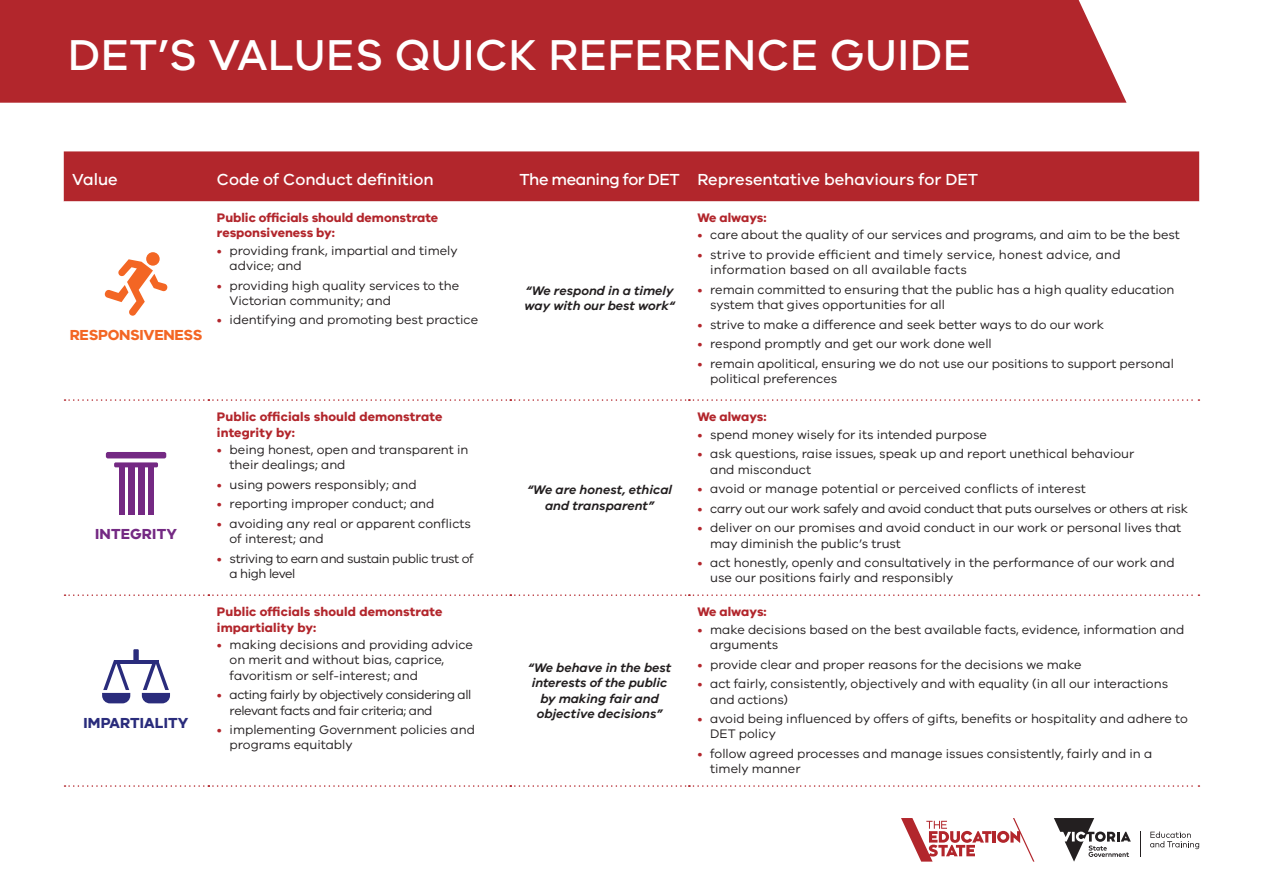
<style>
.page{position:relative;width:1263px;height:893px;background:#fff}
.page>*{position:absolute;margin:0;border:0;box-sizing:border-box;transform-origin:0 0}
.t1{font:500 44.55px "VIC";letter-spacing:.01em;color:#fff}
.t2{font:500 16.5px "VIC";color:#fff}
.t3{font:700 15px "VIC";letter-spacing:-.02em;color:#f36624}
.t4{font:700 15px "VIC";letter-spacing:.01em;color:#2a2c7c}
.t5{font:700 15px "VIC";letter-spacing:.01em;color:#742983}
.t6{font:12.75px/15.3px "VIC";color:#231f20}
.t7{font:700 12.75px/15.3px "VIC";letter-spacing:.005em;color:#b2262c}
.t8{font:italic 600 12.75px/15.3px "VIC";color:#231f20;text-align:center}
.t9{font:12.75px/15.3px "VIC";letter-spacing:-.03em;color:#231f20}
.t10{font:12.75px/15.3px "VIC";letter-spacing:.02em;color:#231f20}
.t11{font:12.75px "VIC";letter-spacing:-.02em;color:#231f20}
.s1{color:#b2262c}
</style>
<div class="page">
<svg style="left:901px;top:818px;width:133px;height:44px"></svg>
<svg style="left:1140px;top:831px;width:1px;height:26px"></svg>
<svg style="left:1054px;top:818px;width:77px;height:44px"></svg>
<svg style="left:1150px;top:831px;width:49px;height:18px"></svg>
<div style="left:64px;top:151px;width:1135px;height:50px;background:#b2262c"></div>
<svg style="left:65px;top:399px;width:1134px;height:2px"></svg>
<svg style="left:65px;top:594px;width:1134px;height:2px"></svg>
<svg style="left:65px;top:785px;width:1134px;height:2px"></svg>
<svg style="left:104px;top:259px;width:64px;height:57px"></svg>
<div style="left:146px;top:252px;width:14px;height:14px;background:#f36624;border-radius:50%"></div>
<div style="left:119px;top:465px;width:5px;height:50px;background:#742983"></div>
<div style="left:148px;top:465px;width:5px;height:50px;background:#742983"></div>
<div style="left:128px;top:465px;width:6px;height:50px;background:#742983"></div>
<div style="left:138px;top:465px;width:6px;height:50px;background:#742983"></div>
<div style="left:114px;top:462px;width:44px;height:5px;background:#742983;border-radius:2px"></div>
<div style="left:106px;top:452px;width:60px;height:6px;background:#742983;border-radius:2px"></div>
<svg style="left:102px;top:649px;width:68px;height:54px"></svg>
<div style="left:0;top:0;width:1126px;height:103px;background:#b2262c"></div>
<h1 class="t1" style="left:68px;top:28px;width:905px">DET’S VALUES QUICK REFERENCE GUIDE</h1>
<p class="t2" style="left:72px;top:169px;width:47px">Value</p>
<p class="t2" style="left:217px;top:169px;width:218px">Code of Conduct definition</p>
<p class="t2" style="left:519px;top:169px;width:460px">The meaning for DET Representative behaviours for DET</p>
<p class="t3" style="left:70px;top:326px;width:134px">RESPONSIVENESS</p>
<p class="t7" style="left:217px;top:210px;width:223px">Public officials should demonstrate responsiveness by:</p>
<p class="t6" style="left:230px;top:242px;width:229px;text-indent:-13px"><span class="s1">•</span> providing frank, impartial and timely advice; and</p>
<p class="t6" style="left:230px;top:277px;width:231px;text-indent:-13px"><span class="s1">•</span> providing high quality services to the<br>Victorian community; and</p>
<p class="t6" style="left:217px;top:312px;width:263px"><span class="s1">•</span> identifying and promoting best practice</p>
<p class="t5" style="left:95px;top:525px;width:83px">INTEGRITY</p>
<p class="t4" style="left:84px;top:713px;width:106px">IMPARTIALITY</p>
<p class="t7" style="left:217px;top:409px;width:227px">Public officials should demonstrate integrity by:</p>
<p class="t6" style="left:230px;top:442px;width:240px;text-indent:-13px"><span class="s1">•</span> being honest, open and transparent in their dealings; and</p>
<p class="t6" style="left:217px;top:477px;width:201px"><span class="s1">•</span> using powers responsibly; and</p>
<p class="t6" style="left:217px;top:496px;width:219px"><span class="s1">•</span> reporting improper conduct; and</p>
<p class="t6" style="left:230px;top:516px;width:243px;text-indent:-13px"><span class="s1">•</span> avoiding any real or apparent conflicts of interest; and</p>
<p class="t9" style="left:230px;top:550px;width:245px;text-indent:-13px"><span class="s1">•</span> striving to earn and sustain public trust of a high level</p>
<p class="t7" style="left:217px;top:604px;width:227px">Public officials should demonstrate impartiality by:</p>
<p class="t6" style="left:230px;top:637px;width:245px;text-indent:-13px"><span class="s1">•</span> making decisions and providing advice on merit and without bias, caprice, favoritism or self-interest; and</p>
<p class="t9" style="left:230px;top:687px;width:243px;text-indent:-13px"><span class="s1">•</span> acting fairly by objectively considering all relevant facts and fair criteria; and</p>
<p class="t6" style="left:230px;top:722px;width:247px;text-indent:-13px"><span class="s1">•</span> implementing Government policies and programs equitably</p>
<p class="t8" style="left:524px;top:282px;width:152px;text-align:left">“We respond in a timely way with our best work“</p>
<p class="t8" style="left:527px;top:482px;width:147px">“We are honest, ethical and transparent”</p>
<p class="t8" style="left:528px;top:660px;width:145px">“We behave in the best interests of the public by making fair and objective decisions”</p>
<p class="t7" style="left:697px;top:210px;width:71px">We always:</p>
<p class="t6" style="left:697px;top:227px;width:484px"><span class="s1">•</span> care about the quality of our services and programs, and aim to be the best</p>
<p class="t10" style="left:710px;top:247px;width:412px;text-indent:-13px"><span class="s1">•</span> strive to provide efficient and timely service, honest advice, and information based on all available facts</p>
<p class="t6" style="left:710px;top:281px;width:466px;text-indent:-13px"><span class="s1">•</span> remain committed to ensuring that the public has a high quality education system that gives opportunities for all</p>
<p class="t6" style="left:697px;top:316px;width:408px"><span class="s1">•</span> strive to make a difference and seek better ways to do our work</p>
<p class="t6" style="left:697px;top:336px;width:296px"><span class="s1">•</span> respond promptly and get our work done well</p>
<p class="t6" style="left:710px;top:355px;width:465px;text-indent:-13px"><span class="s1">•</span> remain apolitical, ensuring we do not use our positions to support personal political preferences</p>
<p class="t7" style="left:697px;top:409px;width:71px">We always:</p>
<p class="t6" style="left:697px;top:426px;width:291px"><span class="s1">•</span> spend money wisely for its intended purpose</p>
<p class="t6" style="left:710px;top:446px;width:426px;text-indent:-13px"><span class="s1">•</span> ask questions, raise issues, speak up and report unethical behaviour and misconduct</p>
<p class="t6" style="left:697px;top:481px;width:390px"><span class="s1">•</span> avoid or manage potential or perceived conflicts of interest</p>
<p class="t11" style="left:697px;top:501px;width:492px"><span class="s1">•</span> carry out our work safely and avoid conduct that puts ourselves or others at risk</p>
<p class="t6" style="left:710px;top:520px;width:473px;text-indent:-13px"><span class="s1">•</span> deliver on our promises and avoid conduct in our work or personal lives that may diminish the public’s trust</p>
<p class="t6" style="left:710px;top:555px;width:466px;text-indent:-13px"><span class="s1">•</span> act honestly, openly and consultatively in the performance of our work and use our positions fairly and responsibly</p>
<p class="t7" style="left:697px;top:604px;width:71px">We always:</p>
<p class="t6" style="left:710px;top:621px;width:476px;text-indent:-13px"><span class="s1">•</span> make decisions based on the best available facts, evidence, information and arguments</p>
<p class="t6" style="left:697px;top:656px;width:386px"><span class="s1">•</span> provide clear and proper reasons for the decisions we make</p>
<p class="t6" style="left:710px;top:676px;width:459px;text-indent:-13px"><span class="s1">•</span> act fairly, consistently, objectively and with equality (in all our interactions and actions)</p>
<p class="t6" style="left:710px;top:711px;width:479px;text-indent:-13px"><span class="s1">•</span> avoid being influenced by offers of gifts, benefits or hospitality and adhere to<br>DET policy</p>
<p class="t6" style="left:710px;top:746px;width:444px;text-indent:-13px"><span class="s1">•</span> follow agreed processes and manage issues consistently, fairly and in a timely manner</p>
</div>
